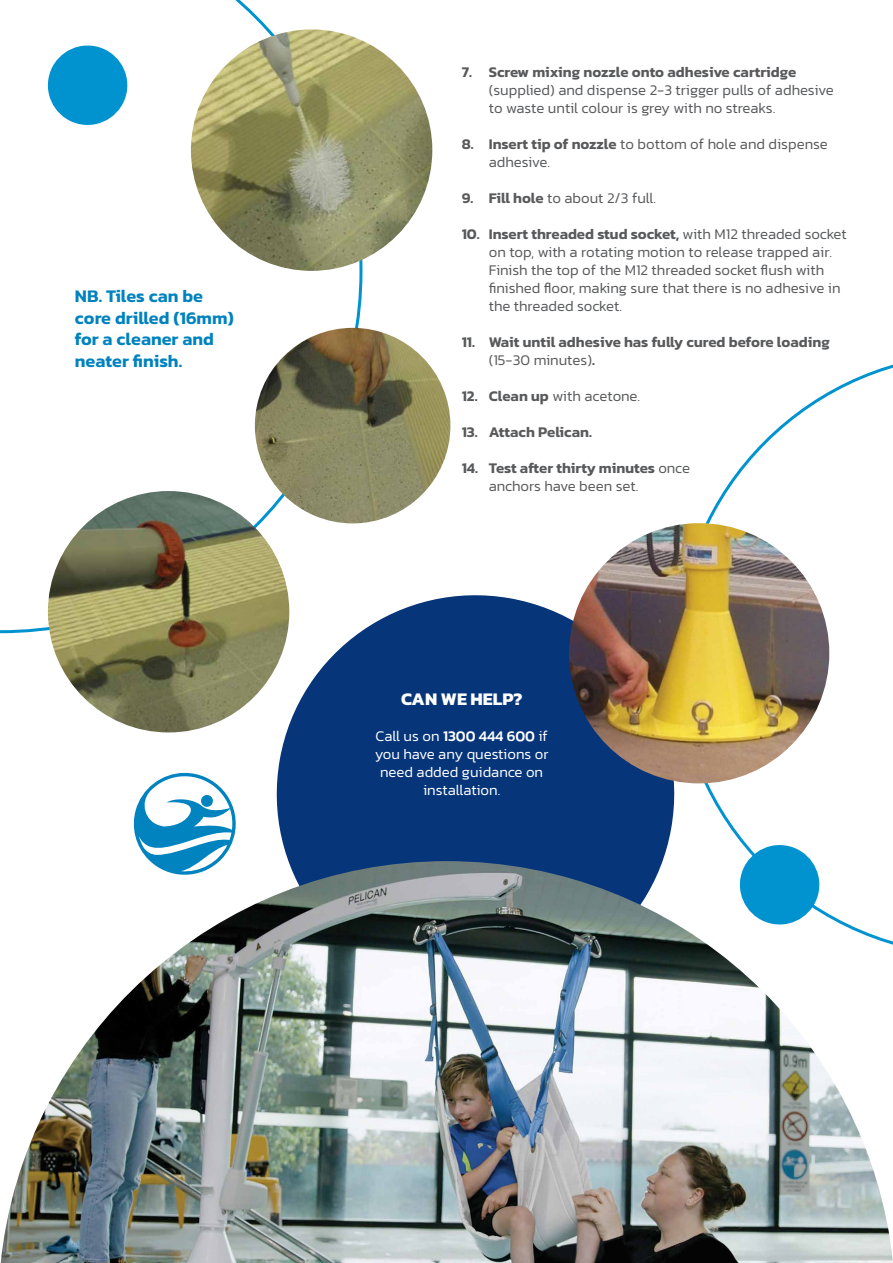
<style>
.page{position:relative;width:893px;height:1263px;background:#fff}
.page>*{position:absolute;margin:0;border:0;box-sizing:border-box;transform-origin:0 0}
.t1{font:600 18px/21.6px "Kanit";color:#0082be}
.t2{font:700 18px "Kanit";color:#fff}
.t3{font:300 15px/18px "Kanit";color:#58595b}
.t4{font:600 15px/18px "Kanit";color:#58595b}
.t5{font:300 15px/18px "Kanit";color:#fff;text-align:center}
.s1{font-weight:600}
.s2{font-weight:300}
.s3{font-weight:500}
</style>
<div class="page">
<svg style="left:261px;top:584px;width:415px;height:277px;fill:#06357a"></svg>
<img style="left:1px;top:861px;width:892px;height:402px">
<svg style="left:0;top:0;width:362px;height:633px"></svg>
<svg style="left:676px;top:364px;width:217px;height:593px"></svg>
<img style="left:48px;top:491px;width:241px;height:241px;border-radius:121px">
<img style="left:255px;top:328px;width:195px;height:195px;border-radius:98px">
<img style="left:569px;top:523px;width:260px;height:260px;border-radius:130px">
<img style="left:191px;top:29px;width:241px;height:242px;border-radius:121px">
<svg style="left:737px;top:842px;width:85px;height:86px"></svg>
<svg style="left:45px;top:42px;width:86px;height:86px"></svg>
<svg style="left:131px;top:772px;width:109px;height:108px"></svg>
<p class="t1" style="left:75px;top:285px;width:161px">NB. Tiles can be core drilled (16mm) for a cleaner and neater finish.</p>
<p class="t4" style="left:462px;top:62px;width:336px">7. Screw mixing nozzle onto adhesive cartridge</p>
<p class="t3" style="left:489px;top:80px;width:347px">(supplied) and dispense 2-3 trigger pulls of adhesive to waste until colour is grey with no streaks.</p>
<p class="t3" style="left:489px;top:134px;width:341px;text-indent:-27px"><span class="s1">8. Insert tip of nozzle</span> to bottom of hole and dispense adhesive.</p>
<p class="t3" style="left:462px;top:188px;width:196px"><span class="s1">9. Fill hole</span> to about 2/3 full.</p>
<p class="t3" style="left:489px;top:224px;width:360px;text-indent:-27px"><span class="s1">10. Insert threaded stud socket,</span> with M12 threaded socket on top, with a rotating motion to release trapped air.<br>Finish the top of the M12 threaded socket flush with finished floor, making sure that there is no adhesive in the threaded socket.</p>
<p class="t4" style="left:489px;top:332px;width:343px;text-indent:-27px">11. Wait until adhesive has fully cured before loading <span class="s2">(15-30 minutes)</span>.</p>
<p class="t3" style="left:462px;top:386px;width:180px"><span class="s1">12. Clean up</span> with acetone.</p>
<p class="t4" style="left:462px;top:422px;width:132px">13. Attach Pelican.</p>
<p class="t4" style="left:489px;top:458px;width:203px;text-indent:-27px">14. Test after thirty minutes <span class="s2">once anchors have been set.</span></p>
<p class="t2" style="left:401px;top:685px;width:123px">CAN WE HELP?</p>
<p class="t5" style="left:375px;top:727px;width:175px">Call us on <span class="s3">1300 444 600</span> if you have any questions or need added guidance on installation.</p>
</div>
